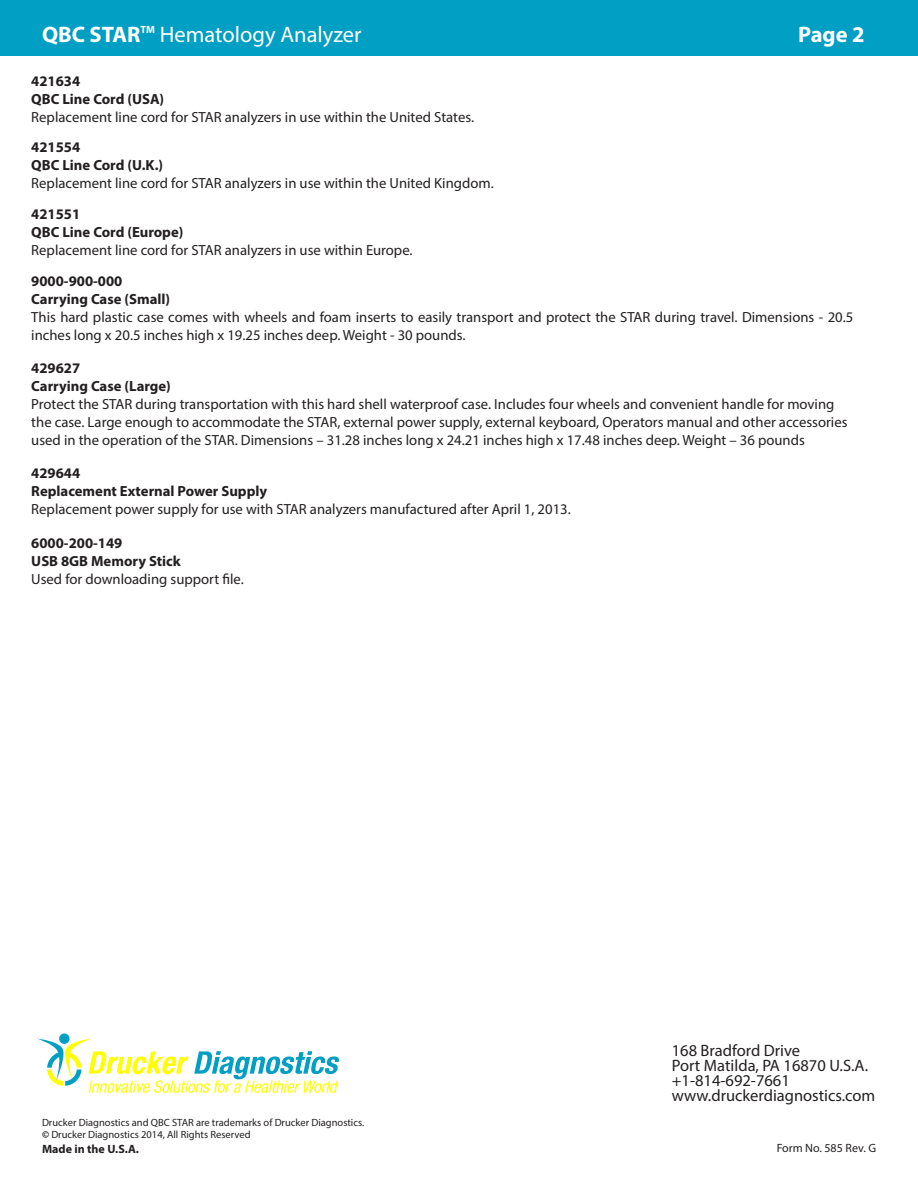
<style>
.page{position:relative;width:918px;height:1188px;background:#fff}
.page>*{position:absolute;margin:0;border:0;box-sizing:border-box;transform-origin:0 0}
.t1{font:22.5px "Myriad Pro";color:#fff}
.t2{font:700 22.5px "Myriad Pro";color:#fff}
.t3{font:16.5px/15px "Myriad Pro";color:#231f20}
.t4{font:14.7px/18px "Myriad Pro";color:#231f20}
.t5{font:700 14.7px/18px "Myriad Pro";color:#231f20}
.t6{font:12px "Myriad Pro";color:#231f20}
.t7{font:700 12px "Myriad Pro";color:#231f20}
.t8{font:10.5px/12.6px "Myriad Pro";color:#231f20}
.s1{font-weight:700}
</style>
<div class="page">
<div style="left:0;top:0;width:918px;height:56px;background:#009fc3"></div>
<div style="left:59px;top:1033px;width:11px;height:11px;background:#009fc3;border-radius:50%"></div>
<svg style="left:38px;top:1039px;width:301px;height:54px"></svg>
<h1 class="t1" style="left:42px;top:26px;width:321px"><span class="s1">QBC STAR</span><sup>TM</sup> Hematology Analyzer</h1>
<h1 class="t2" style="left:798px;top:26px;width:68px">Page 2</h1>
<p class="t5" style="left:31px;top:73px;width:134px">421634<br>QBC Line Cord (USA)</p>
<p class="t4" style="left:31px;top:109px;width:444px">Replacement line cord for STAR analyzers in use within the United States.</p>
<p class="t5" style="left:31px;top:140px;width:133px">421554<br>QBC Line Cord (U.K.)</p>
<p class="t4" style="left:31px;top:176px;width:464px">Replacement line cord for STAR analyzers in use within the United Kingdom.</p>
<p class="t5" style="left:31px;top:206px;width:154px">421551<br>QBC Line Cord (Europe)</p>
<p class="t4" style="left:31px;top:242px;width:383px">Replacement line cord for STAR analyzers in use within Europe.</p>
<p class="t5" style="left:31px;top:273px;width:140px">9000-900-000<br>Carrying Case (Small)</p>
<p class="t4" style="left:31px;top:309px;width:824px">This hard plastic case comes with wheels and foam inserts to easily transport and protect the STAR during travel. Dimensions - 20.5 inches long x 20.5 inches high x 19.25 inches deep. Weight - 30 pounds.</p>
<p class="t5" style="left:31px;top:360px;width:141px">429627<br>Carrying Case (Large)</p>
<p class="t4" style="left:31px;top:396px;width:818px">Protect the STAR during transportation with this hard shell waterproof case. Includes four wheels and convenient handle for moving the case. Large enough to accommodate the STAR, external power supply, external keyboard, Operators manual and other accessories used in the operation of the STAR. Dimensions – 31.28 inches long x 24.21 inches high x 17.48 inches deep. Weight – 36 pounds</p>
<p class="t5" style="left:31px;top:466px;width:237px">429644<br>Replacement External Power Supply</p>
<p class="t4" style="left:31px;top:502px;width:541px">Replacement power supply for use with STAR analyzers manufactured after April 1, 2013.</p>
<p class="t5" style="left:31px;top:535px;width:151px">6000-200-149<br>USB 8GB Memory Stick</p>
<p class="t4" style="left:31px;top:571px;width:214px">Used for downloading support file.</p>
<p class="t8" style="left:42px;top:1117px;width:324px">Drucker Diagnostics and QBC STAR are trademarks of Drucker Diagnostics. <span class="s1">©</span> Drucker Diagnostics 2014, All Rights Reserved</p>
<p class="t7" style="left:42px;top:1144px;width:98px">Made in the U.S.A.</p>
<p class="t3" style="left:672px;top:1044px;width:205px">168 Bradford Drive<br>Port Matilda, PA 16870 U.S.A. +1-814-692-7661 www.druckerdiagnostics.com</p>
<p class="t6" style="left:777px;top:1144px;width:101px">Form No. 585 Rev. G</p>
</div>
